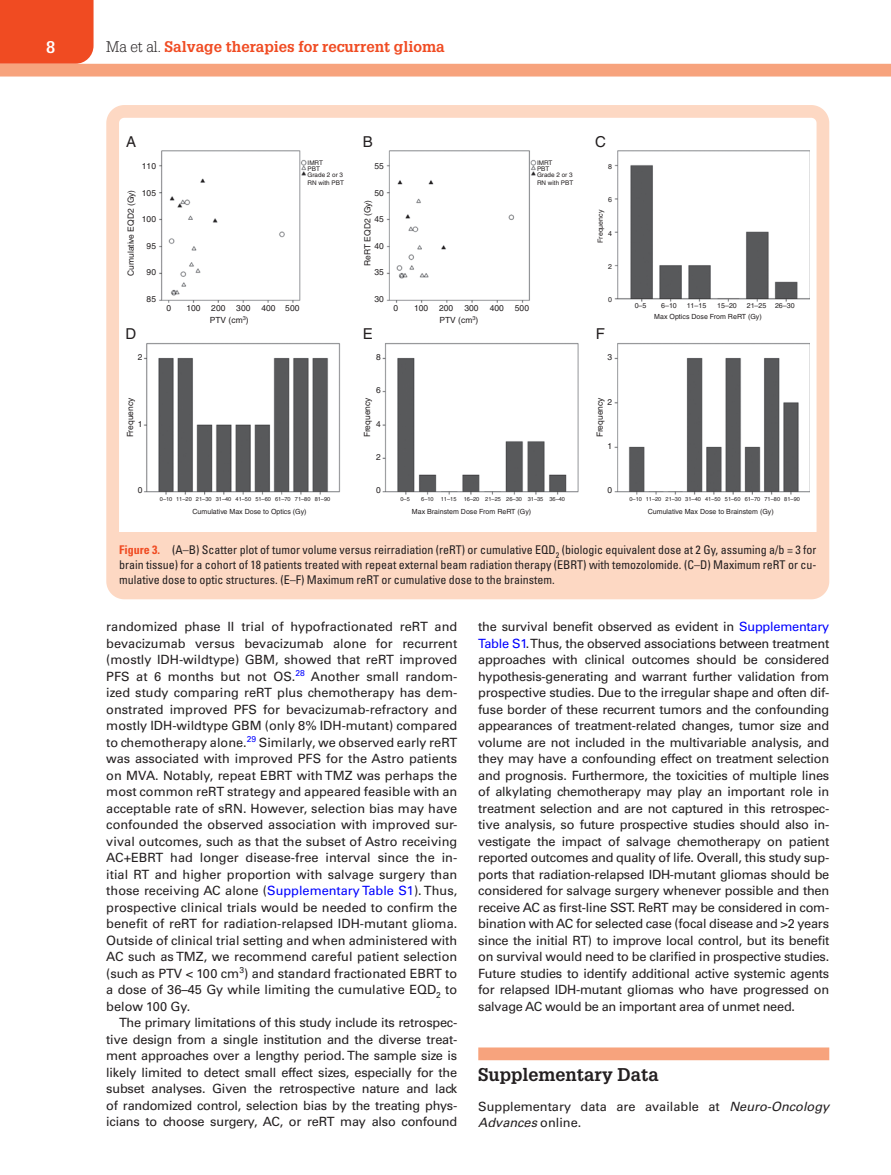
<style>
.page{position:relative;width:891px;height:1175px;background:#fff}
.page>*{position:absolute;margin:0;border:0;box-sizing:border-box;transform-origin:0 0}
.t1{font:700 18px "Glypha LT Std";color:#231f20}
.t2{font:700 16.5px "Glypha LT Std";color:#fff}
.t3{font:700 15px "Glypha LT Std";color:#f04b22}
.t4{font:15px "Helvetica";color:#231f20}
.t5{font:12.75px/16.5px "Univers LT Std";letter-spacing:-.02em;color:#231f20;text-align:justify}
.t6{font:12.75px/16.5px "Univers LT Std";color:#231f20}
.t7{font:condensed 12px/15px "Univers LT Std";color:#231f20;text-align:justify}
.t8{font:8.4px "Helvetica";color:#231f20}
.t9{font:7.05px "Helvetica";color:#231f20}
.t10{font:6.3px/6.3px "Helvetica";color:#231f20}
.t11{font:5.7px "Helvetica";color:#231f20}
.s1{font-weight:300;color:#231f20}
.s2{font-weight:700;color:#f04b22}
.s3{color:#00f}
.s4{font-style:italic}
</style>
<div class="page">
<div style="left:0;top:0;width:94px;height:64px;background:#f04b22"></div>
<div style="left:0;top:64px;width:891px;height:12px;background:#f7a37d"></div>
<div style="left:478px;top:1047px;width:351px;height:13px;background:#f7a37d"></div>
<div style="left:110px;top:532px;width:716px;height:59px;background:#fdd8c3"></div>
<img style="left:143px;top:151px;width:667px;height:344px">
<div style="left:106px;top:105px;width:723px;height:494px;border:13px solid #fdd8c3;border-radius:12px"></div>
<p class="t2" style="left:46px;top:37px;width:11px">8</p>
<p class="t3" style="left:106px;top:37px;width:340px"><span class="s1">Ma et al.</span> Salvage therapies for recurrent glioma</p>
<p class="t4" style="left:126px;top:133px;width:12px">A</p>
<p class="t4" style="left:363px;top:133px;width:12px">B</p>
<p class="t4" style="left:595px;top:133px;width:12px">C</p>
<p class="t8" style="left:142px;top:161px;width:16px">110</p>
<p class="t8" style="left:142px;top:188px;width:16px">105</p>
<p class="t8" style="left:142px;top:214px;width:16px">100</p>
<p class="t8" style="left:147px;top:241px;width:11px">95</p>
<p class="t8" style="left:147px;top:267px;width:11px">90</p>
<p class="t8" style="left:147px;top:294px;width:11px">85</p>
<p class="t8" style="left:126px;top:276px;width:88px;rotate:-90deg">Cumulative EQD2 (Gy)</p>
<p class="t10" style="left:308px;top:159px;width:37px">IMRT<br>PBT<br>Grade 2 or 3</p>
<p class="t10" style="left:308px;top:180px;width:38px">RN with PBT</p>
<p class="t8" style="left:166px;top:303px;width:6px">0</p>
<p class="t8" style="left:186px;top:303px;width:16px">100</p>
<p class="t8" style="left:211px;top:303px;width:16px">200</p>
<p class="t8" style="left:236px;top:303px;width:16px">300</p>
<p class="t8" style="left:262px;top:303px;width:39px">400 500</p>
<p class="t8" style="left:210px;top:315px;width:40px">PTV (cm<sup>3</sup>)</p>
<p class="t8" style="left:374px;top:161px;width:11px">55</p>
<p class="t8" style="left:374px;top:188px;width:11px">50</p>
<p class="t8" style="left:374px;top:214px;width:11px">45</p>
<p class="t8" style="left:374px;top:241px;width:11px">40</p>
<p class="t8" style="left:374px;top:267px;width:11px">35</p>
<p class="t8" style="left:374px;top:294px;width:11px">30</p>
<p class="t8" style="left:363px;top:266px;width:68px;rotate:-90deg">ReRT EQD2 (Gy)</p>
<p class="t10" style="left:537px;top:159px;width:37px">IMRT<br>PBT<br>Grade 2 or 3</p>
<p class="t10" style="left:537px;top:180px;width:38px">RN with PBT</p>
<p class="t8" style="left:393px;top:303px;width:6px">0</p>
<p class="t8" style="left:414px;top:303px;width:16px">100</p>
<p class="t8" style="left:439px;top:303px;width:16px">200</p>
<p class="t8" style="left:465px;top:303px;width:16px">300</p>
<p class="t8" style="left:490px;top:303px;width:16px">400</p>
<p class="t8" style="left:515px;top:303px;width:16px">500</p>
<p class="t8" style="left:440px;top:315px;width:40px">PTV (cm<sup>3</sup>)</p>
<p class="t9" style="left:608px;top:163px;width:5px">8</p>
<p class="t9" style="left:608px;top:195px;width:5px">6</p>
<p class="t9" style="left:596px;top:243px;width:34px;rotate:-90deg">Frequency</p>
<p class="t9" style="left:608px;top:229px;width:5px">4</p>
<p class="t9" style="left:608px;top:263px;width:5px">2</p>
<p class="t9" style="left:608px;top:295px;width:5px">0</p>
<p class="t4" style="left:126px;top:325px;width:12px">D</p>
<p class="t4" style="left:363px;top:325px;width:12px">E</p>
<p class="t4" style="left:596px;top:325px;width:11px">F</p>
<p class="t8" style="left:138px;top:353px;width:6px">2</p>
<p class="t8" style="left:376px;top:352px;width:6px">8</p>
<p class="t8" style="left:608px;top:352px;width:6px">3</p>
<p class="t8" style="left:376px;top:385px;width:6px">6</p>
<p class="t8" style="left:125px;top:437px;width:41px;rotate:-90deg">Frequency</p>
<p class="t8" style="left:138px;top:419px;width:6px">1</p>
<p class="t8" style="left:362px;top:437px;width:41px;rotate:-90deg">Frequency</p>
<p class="t8" style="left:376px;top:419px;width:6px">4</p>
<p class="t8" style="left:376px;top:452px;width:6px">2</p>
<p class="t8" style="left:595px;top:437px;width:41px;rotate:-90deg">Frequency</p>
<p class="t8" style="left:608px;top:397px;width:6px">2</p>
<p class="t8" style="left:608px;top:441px;width:6px">1</p>
<p class="t8" style="left:138px;top:485px;width:6px">0</p>
<p class="t8" style="left:376px;top:485px;width:6px">0</p>
<p class="t8" style="left:608px;top:485px;width:6px">0</p>
<p class="t9" style="left:635px;top:301px;width:13px">0–5</p>
<p class="t9" style="left:661px;top:301px;width:17px">6–10</p>
<p class="t9" style="left:687px;top:301px;width:21px">11–15</p>
<p class="t9" style="left:717px;top:301px;width:21px">15–20</p>
<p class="t9" style="left:747px;top:301px;width:49px">21–25 26–30</p>
<p class="t9" style="left:654px;top:313px;width:109px">Max Optics Dose From ReRT (Gy)</p>
<p class="t11" style="left:160px;top:495px;width:172px">0–10 11–20 21–30 31–40 41–50 51–60 61–70 71–80 81–90</p>
<p class="t11" style="left:400px;top:495px;width:11px">0–5</p>
<p class="t11" style="left:421px;top:495px;width:37px">6–10 11–15</p>
<p class="t11" style="left:464px;top:495px;width:103px">16–20 21–25 26–30 31–35 36–40</p>
<p class="t9" style="left:193px;top:508px;width:116px">Cumulative Max Dose to Optics (Gy)</p>
<p class="t11" style="left:630px;top:495px;width:172px">0–10 11–20 21–30 31–40 41–50 51–60 61–70 71–80 81–90</p>
<p class="t9" style="left:412px;top:508px;width:121px">Max Brainstem Dose From ReRT (Gy)</p>
<p class="t9" style="left:648px;top:508px;width:127px">Cumulative Max Dose to Brainstem (Gy)</p>
<p class="t7" style="left:119px;top:541px;width:699px"><span class="s2">Figure 3.</span> (A–B) Scatter plot of tumor volume versus reirradiation (reRT) or cumulative EQD<sub>2</sub> (biologic equivalent dose at 2 Gy, assuming a/b = 3 for brain tissue) for a cohort of 18 patients treated with repeat external beam radiation therapy (EBRT) with temozolomide. (C–D) Maximum reRT or cu&shy;mulative dose to optic structures. (E–F) Maximum reRT or cumulative dose to the brainstem.</p>
<p class="t5" style="left:106px;top:618px;width:353px">randomized phase II trial of hypofractionated reRT and bevacizumab versus bevacizumab alone for recurrent (mostly IDH-wildtype) GBM, showed that reRT improved PFS at 6 months but not OS.<sup>28</sup> Another small random&shy;ized study comparing reRT plus chemotherapy has dem&shy;onstrated improved PFS for bevacizumab-refractory and mostly IDH-wildtype GBM (only 8% IDH-mutant) compared to chemotherapy alone.<sup>29</sup> Similarly, we observed early reRT was associated with improved PFS for the Astro patients on MVA. Notably, repeat EBRT with TMZ was perhaps the most common reRT strategy and appeared feasible with an acceptable rate of sRN. However, selection bias may have confounded the observed association with improved sur&shy;vival outcomes, such as that the subset of Astro receiving AC+EBRT had longer disease-free interval since the in&shy;itial RT and higher proportion with salvage surgery than those receiving AC alone (<span class="s3">Supplementary Table S1</span>). Thus, prospective clinical trials would be needed to confirm the benefit of reRT for radiation-relapsed IDH-mutant glioma.<br>Outside of clinical trial setting and when administered with AC such as TMZ, we recommend careful patient selection (such as PTV &lt; 100 cm<sup>3</sup>) and standard fractionated EBRT to a dose of 36–45 Gy while limiting the cumulative EQD<sub>2</sub> to below 100 Gy.</p>
<p class="t5" style="left:106px;top:1014px;width:353px;text-indent:13px">The primary limitations of this study include its retrospec&shy;tive design from a single institution and the diverse treat&shy;ment approaches over a lengthy period. The sample size is likely limited to detect small effect sizes, especially for the subset analyses. Given the retrospective nature and lack of randomized control, selection bias by the treating phys&shy;icians to choose surgery, AC, or reRT may also confound</p>
<p class="t5" style="left:478px;top:618px;width:353px">the survival benefit observed as evident in <span class="s3">Supplementary Table S1</span>. Thus, the observed associations between treatment approaches with clinical outcomes should be considered hypothesis-generating and warrant further validation from prospective studies. Due to the irregular shape and often dif&shy;fuse border of these recurrent tumors and the confounding appearances of treatment-related changes, tumor size and volume are not included in the multivariable analysis, and they may have a confounding effect on treatment selection and prognosis. Furthermore, the toxicities of multiple lines of alkylating chemotherapy may play an important role in treatment selection and are not captured in this retrospec&shy;tive analysis, so future prospective studies should also in&shy;vestigate the impact of salvage chemotherapy on patient reported outcomes and quality of life. Overall, this study sup&shy;ports that radiation-relapsed IDH-mutant gliomas should be considered for salvage surgery whenever possible and then receive AC as first-line SST. ReRT may be considered in com&shy;bination with AC for selected case (focal disease and &gt;2 years since the initial RT) to improve local control, but its benefit on survival would need to be clarified in prospective studies.<br>Future studies to identify additional active systemic agents for relapsed IDH-mutant gliomas who have progressed on salvage AC would be an important area of unmet need.</p>
<h1 class="t1" style="left:478px;top:1063px;width:182px">Supplementary Data</h1>
<p class="t6" style="left:478px;top:1097px;width:352px">Supplementary data are available at <span class="s4">Neuro-Oncology<br>Advances</span> online.</p>
</div>
